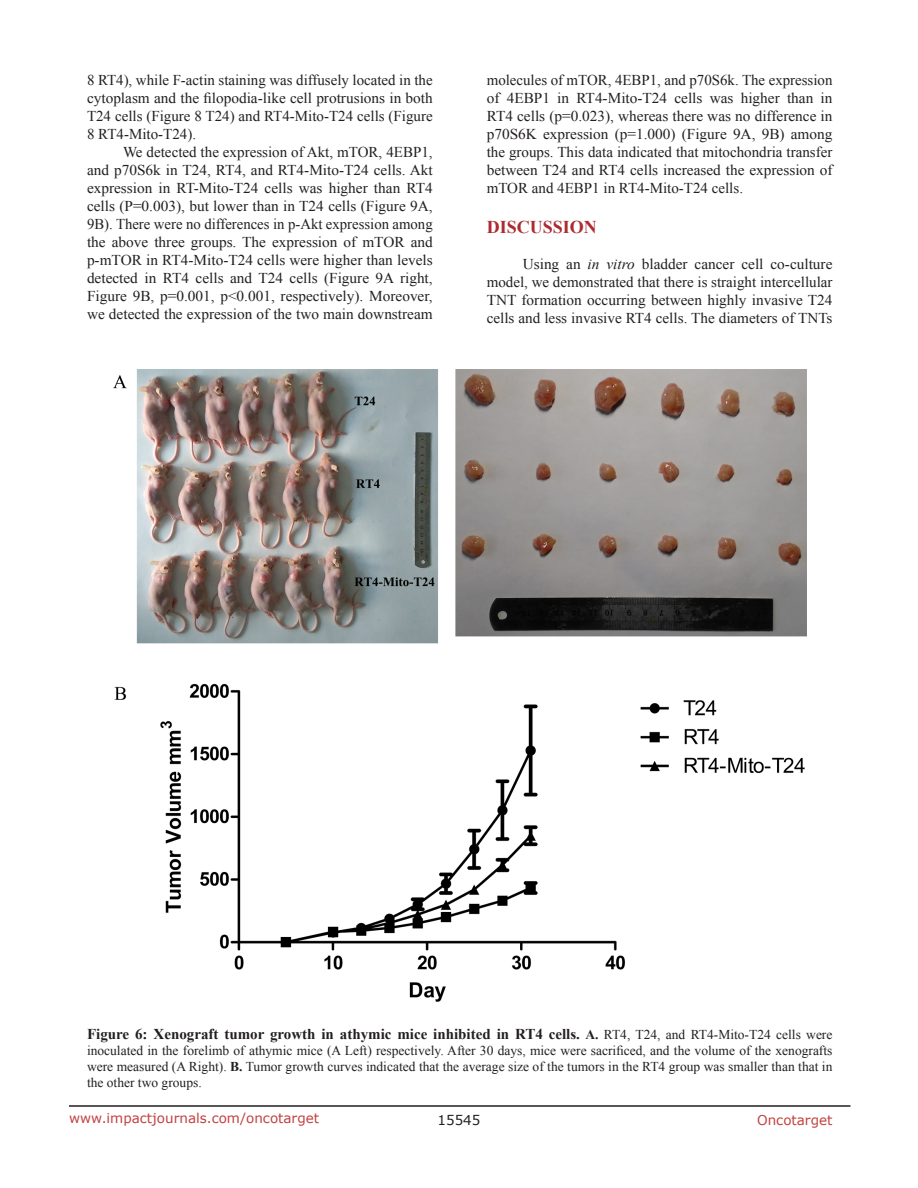
<style>
.page{position:relative;width:918px;height:1188px;background:#fff}
.page>*{position:absolute;margin:0;border:0;box-sizing:border-box;transform-origin:0 0}
.Heading{font:700 18px "Times New Roman";color:#ac2b31}
.BodyText{font:15px/18px "Times New Roman";color:#231f20;text-align:justify}
.figuretext{font:700 15px "Times New Roman";color:#231f20}
.figuretext-2{font:13.5px/16.2px "Times New Roman";color:#231f20;text-align:justify}
.t1{font:13.5px "Verdana";color:#c24141}
.t2{font:13.5px "Verdana";color:#231f20}
.s1{font-style:italic}
.s2{font-size:13.5px}
.s3{font-weight:400;font-size:13.5px}
.s4{font-weight:700}
</style>
<div class="page">
<hr style="left:69px;top:1105px;width:781px;height:2px;background:#231f20">
<img style="left:113px;top:369px;width:693px;height:632px">
<p class="BodyText" style="left:87px;top:71px;width:347px">8 RT4), while F-actin staining was diffusely located in the cytoplasm and the filopodia-like cell protrusions in both T24 cells (Figure 8 T24) and RT4-Mito-T24 cells (Figure 8 RT4-Mito-T24).</p>
<p class="BodyText" style="left:87px;top:143px;width:347px;text-indent:36px">We detected the expression of Akt, mTOR, 4EBP1, and p70S6k in T24, RT4, and RT4-Mito-T24 cells. Akt expression in RT-Mito-T24 cells was higher than RT4 cells (P=0.003), but lower than in T24 cells (Figure 9A, 9B). There were no differences in p-Akt expression among the above three groups. The expression of mTOR and p-mTOR in RT4-Mito-T24 cells were higher than levels detected in RT4 cells and T24 cells (Figure 9A right, Figure 9B, p=0.001, p&lt;0.001, respectively). Moreover, we detected the expression of the two main downstream</p>
<p class="BodyText" style="left:487px;top:71px;width:347px">molecules of mTOR, 4EBP1, and p70S6k. The expression of 4EBP1 in RT4-Mito-T24 cells was higher than in RT4 cells (p=0.023), whereas there was no difference in p70S6K expression (p=1.000) (Figure 9A, 9B) among the groups. This data indicated that mitochondria transfer between T24 and RT4 cells increased the expression of mTOR and 4EBP1 in RT4-Mito-T24 cells.</p>
<p class="Heading" style="left:487px;top:215px;width:112px">DISCUSSION</p>
<p class="BodyText" style="left:487px;top:255px;width:347px;text-indent:36px">Using an <span class="s1">in vitro</span> bladder cancer cell co-culture model, we demonstrated that there is straight intercellular TNT formation occurring between highly invasive T24 cells and less invasive RT4 cells. The diameters of TNTs</p>
<p class="figuretext" style="left:87px;top:1023px;width:747px">Figure 6: Xenograft tumor growth in athymic mice inhibited in RT4 cells. <span class="s2">A.</span> <span class="s3">RT4, T24, and RT4-Mito-T24 cells were</span></p>
<p class="figuretext-2" style="left:87px;top:1042px;width:747px">inoculated in the forelimb of athymic mice (A Left) respectively. After 30 days, mice were sacrificed, and the volume of the xenografts were measured (A Right). <span class="s4">B.</span> Tumor growth curves indicated that the average size of the tumors in the RT4 group was smaller than that in the other two groups.</p>
<p class="t1" style="left:69px;top:1109px;width:252px">www.impactjournals.com/oncotarget</p>
<p class="t2" style="left:438px;top:1111px;width:44px">15545</p>
<p class="t1" style="left:757px;top:1111px;width:77px">Oncotarget</p>
</div>
